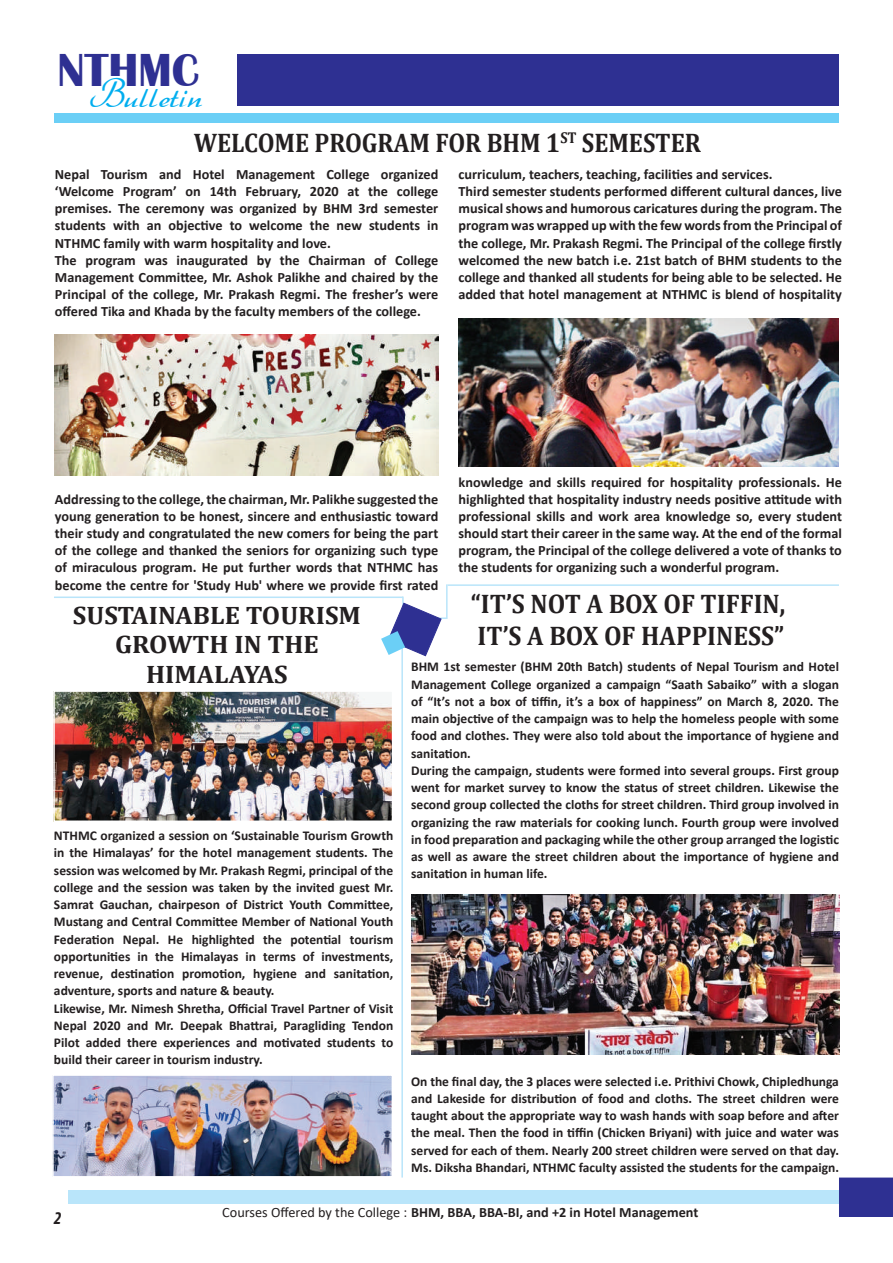
<style>
.page{position:relative;width:893px;height:1263px;background:#fff}
.page>*{position:absolute;margin:0;border:0;box-sizing:border-box;transform-origin:0 0}
.t1{font:700 47.7px "Britannic";color:#2e3092;scale:.95 1}
.t2{font:37.35px "Dahrlin";letter-spacing:.04em;color:#00aeef;scale:.95 1}
.t3{font:700 27px/32.4px "Cambria";color:#231f20;scale:.94 1}
.t4{font:700 27px "Cambria";color:#231f20;scale:.9 1}
.t5{font:700 25.35px/29.4px "Cambria";color:#231f20;text-align:center;scale:1.04 1}
.t6{font:italic 700 condensed 18px "Myriad Pro";color:#231f20}
.t7{font:700 14.25px/17.1px "Calibri";color:#231f20}
.t8{font:700 13.5px/17.2px "Calibri";color:#231f20}
.s1{font-weight:400}
</style>
<div class="page">
<div style="left:237px;top:55px;width:602px;height:51px;background:#2e3092"></div>
<div style="left:54px;top:113px;width:785px;height:10px;background:#6bcff6"></div>
<div style="left:68px;top:1190px;width:772px;height:14px;background:#b9e5fa"></div>
<div style="left:839px;top:1177px;width:54px;height:40px;background:#2e3092;border:2px solid #2e3092"></div>
<hr style="left:419px;top:617px;width:27px;height:2px;background:#b9e5fa">
<hr style="left:402px;top:596px;width:2px;height:28px;background:#b9e5fa">
<hr style="left:401px;top:631px;width:2px;height:546px;background:#b9e5fa">
<img style="left:55px;top:1077px;width:335px;height:97px">
<div style="left:52px;top:1074px;width:341px;height:103px;border:2px solid #fff"></div>
<img style="left:411px;top:895px;width:428px;height:160px">
<img style="left:56px;top:693px;width:334px;height:126px">
<div style="left:53px;top:690px;width:340px;height:132px;border:2px solid #fff"></div>
<svg style="left:381px;top:603px;width:60px;height:53px"></svg>
<img style="left:459px;top:319px;width:379px;height:147px">
<img style="left:55px;top:334px;width:383px;height:142px">
<hr style="left:892px;top:918px;width:1px;height:253px;background:#b9e5fa">
<hr style="left:448px;top:584px;width:391px;height:2px;background:#b9e5fa">
<hr style="left:54px;top:596px;width:349px;height:2px;background:#b9e5fa">
<hr style="left:446px;top:584px;width:2px;height:35px;background:#b9e5fa">
<h1 class="t1" style="left:58px;top:43px;width:150px">NTHMC</h1>
<h2 class="t2" style="left:89px;top:71px;width:121px">Bulletin</h2>
<h3 class="t4" style="left:194px;top:124px;width:565px">WELCOME PROGRAM FOR BHM 1<sup>ST</sup> SEMESTER</h3>
<p class="t7" style="left:55px;top:166px;width:385px">Nepal Tourism and Hotel Management College organized ‘Welcome Program’ on 14th February, 2020 at the college premises. The ceremony was organized by BHM 3rd semester students with an objective to welcome the new students in NTHMC family with warm hospitality and love.<br>The program was inaugurated by the Chairman of College Management Committee, Mr. Ashok Palikhe and chaired by the Principal of the college, Mr. Prakash Regmi. The fresher’s were offered Tika and Khada by the faculty members of the college.</p>
<p class="t7" style="left:459px;top:166px;width:385px">curriculum, teachers, teaching, facilities and services.<br>Third semester students performed different cultural dances, live musical shows and humorous caricatures during the program. The program was wrapped up with the few words from the Principal of the college, Mr. Prakash Regmi. The Principal of the college firstly welcomed the new batch i.e. 21st batch of BHM students to the college and thanked all students for being able to be selected. He added that hotel management at NTHMC is blend of hospitality</p>
<p class="t7" style="left:459px;top:473px;width:385px;text-align:justify">knowledge and skills required for hospitality professionals. He highlighted that hospitality industry needs positive attitude with professional skills and work area knowledge so, every student should start their career in the same way. At the end of the formal program, the Principal of the college delivered a vote of thanks to the students for organizing such a wonderful program.</p>
<p class="t7" style="left:55px;top:491px;width:385px;text-align:justify">Addressing to the college, the chairman, Mr. Palikhe suggested the young generation to be honest, sincere and enthusiastic toward their study and congratulated the new comers for being the part of the college and thanked the seniors for organizing such type of miraculous program. He put further words that NTHMC has become the centre for 'Study Hub' where we provide first rated</p>
<h3 class="t3" style="left:471px;top:586px;width:336px">“IT’S NOT A BOX OF TIFFIN,<br>IT’S A BOX OF HAPPINESS”</h3>
<h3 class="t5" style="left:73px;top:600px;width:278px">SUSTAINABLE TOURISM<br>GROWTH IN THE<br>HIMALAYAS</h3>
<p class="t8" style="left:411px;top:658px;width:429px">BHM 1st semester (BHM 20th Batch) students of Nepal Tourism and Hotel Management College organized a campaign “Saath Sabaiko” with a slogan of “It’s not a box of tiffin, it’s a box of happiness” on March 8, 2020. The main objective of the campaign was to help the homeless people with some food and clothes. They were also told about the importance of hygiene and sanitation.<br>During the campaign, students were formed into several groups. First group went for market survey to know the status of street children. Likewise the second group collected the cloths for street children. Third group involved in organizing the raw materials for cooking lunch. Fourth group were involved in food preparation and packaging while the other group arranged the logistic as well as aware the street children about the importance of hygiene and sanitation in human life.</p>
<p class="t8" style="left:54px;top:827px;width:341px">NTHMC organized a session on ‘Sustainable Tourism Growth in the Himalayas’ for the hotel management students. The session was welcomed by Mr. Prakash Regmi, principal of the college and the session was taken by the invited guest Mr.<br>Samrat Gauchan, chairpeson of District Youth Committee, Mustang and Central Committee Member of National Youth Federation Nepal. He highlighted the potential tourism opportunities in the Himalayas in terms of investments, revenue, destination promotion, hygiene and sanitation, adventure, sports and nature &amp; beauty.<br>Likewise, Mr. Nimesh Shretha, Official Travel Partner of Visit Nepal 2020 and Mr. Deepak Bhattrai, Paragliding Tendon Pilot added there experiences and motivated students to build their career in tourism industry.</p>
<p class="t8" style="left:411px;top:1072px;width:429px;text-align:justify">On the final day, the 3 places were selected i.e. Prithivi Chowk, Chipledhunga and Lakeside for distribution of food and cloths. The street children were taught about the appropriate way to wash hands with soap before and after the meal. Then the food in tiffin (Chicken Briyani) with juice and water was served for each of them. Nearly 200 street children were served on that day.<br>Ms. Diksha Bhandari, NTHMC faculty assisted the students for the campaign.</p>
<h3 class="t6" style="left:54px;top:1207px;width:9px">2</h3>
<p class="t7" style="left:222px;top:1204px;width:478px"><span class="s1">Courses Offered by the College :</span> BHM, BBA, BBA-BI, and +2 in Hotel Management</p>
</div>
